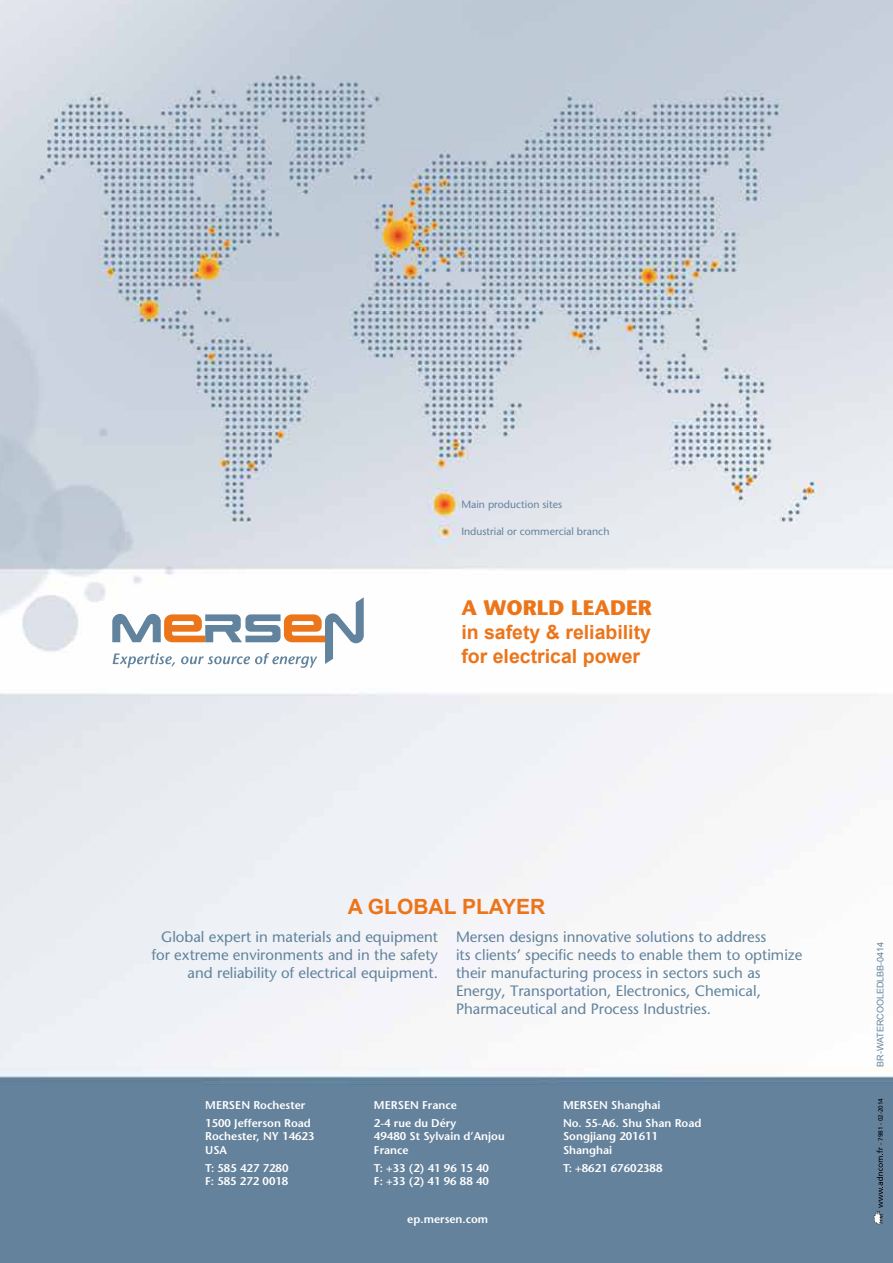
<style>
.page{position:relative;width:893px;height:1263px;background:#fff}
.page>*{position:absolute;margin:0;border:0;box-sizing:border-box;transform-origin:0 0}
.t1{font:700 21px "Arial";color:#ec751a}
.t2{font:700 21px "Stone Sans";color:#ec751a}
.t3{font:700 19.5px/24px "Arial";color:#ec751a}
.t4{font:15px/18px "Stone Sans";color:#61839d}
.t5{font:600 11.25px/13.5px "Stone Sans Std";color:#fff}
.t6{font:600 11.25px "Stone Sans";color:#fff}
.t7{font:10.5px "Stone Sans";color:#61839d}
.t8{font:9px "Arial";color:#61839d}
.t9{font:6.3px "Frutiger";color:#000}
</style>
<div class="page">
<img style="left:0;top:0;width:893px;height:1263px">
<svg style="left:874px;top:1147px;width:9px;height:78px"></svg>
<svg style="left:112px;top:597px;width:252px;height:71px"></svg>
<p class="t7" style="left:461px;top:498px;width:102px">Main production sites</p>
<p class="t7" style="left:461px;top:525px;width:150px">Industrial or commercial branch</p>
<h1 class="t2" style="left:461px;top:595px;width:192px">A WORLD LEADER</h1>
<h2 class="t3" style="left:461px;top:621px;width:191px">in safety &amp; reliability for electrical power</h2>
<h1 class="t1" style="left:348px;top:893px;width:199px">A GLOBAL PLAYER</h1>
<p class="t4" style="left:456px;top:928px;width:348px">Mersen designs innovative solutions to address<br>its clients’ specific needs to enable them to optimize their manufacturing process in sectors such as Energy, Transportation, Electronics, Chemical, Pharmaceutical and Process Industries.</p>
<p class="t4" style="left:152px;top:928px;width:288px;text-align:right">Global expert in materials and equipment for extreme environments and in the safety and reliability of electrical equipment.</p>
<p class="t8" style="left:874px;top:1067px;width:127px;rotate:-90deg">BR-WATERCOOLEDLBB-0414</p>
<p class="t5" style="left:205px;top:1096px;width:107px;line-height:17.7px">MERSEN Rochester<br>1500 Jefferson Road</p>
<p class="t5" style="left:205px;top:1130px;width:111px">Rochester, NY 14623<br>USA</p>
<p class="t5" style="left:205px;top:1161px;width:85px">T: 585 427 7280<br>F: 585 272 0018</p>
<p class="t5" style="left:374px;top:1096px;width:84px;line-height:17.7px">MERSEN France<br>2-4 rue du Déry</p>
<p class="t5" style="left:374px;top:1130px;width:132px">49480 St Sylvain d’Anjou<br>France</p>
<p class="t5" style="left:374px;top:1161px;width:117px">T: +33 (2) 41 96 15 40<br>F: +33 (2) 41 96 88 40</p>
<p class="t6" style="left:407px;top:1213px;width:82px">ep.mersen.com</p>
<p class="t5" style="left:563px;top:1096px;width:140px;line-height:17.7px">MERSEN Shanghai<br>No. 55-A6. Shu Shan Road</p>
<p class="t5" style="left:563px;top:1130px;width:97px">Songjiang 201611<br>Shanghai</p>
<p class="t5" style="left:563px;top:1161px;width:101px">T: +8621 67602388</p>
<p class="t9" style="left:877px;top:1145px;width:48px;rotate:-90deg">- 7981 - 02-2014</p>
</div>
